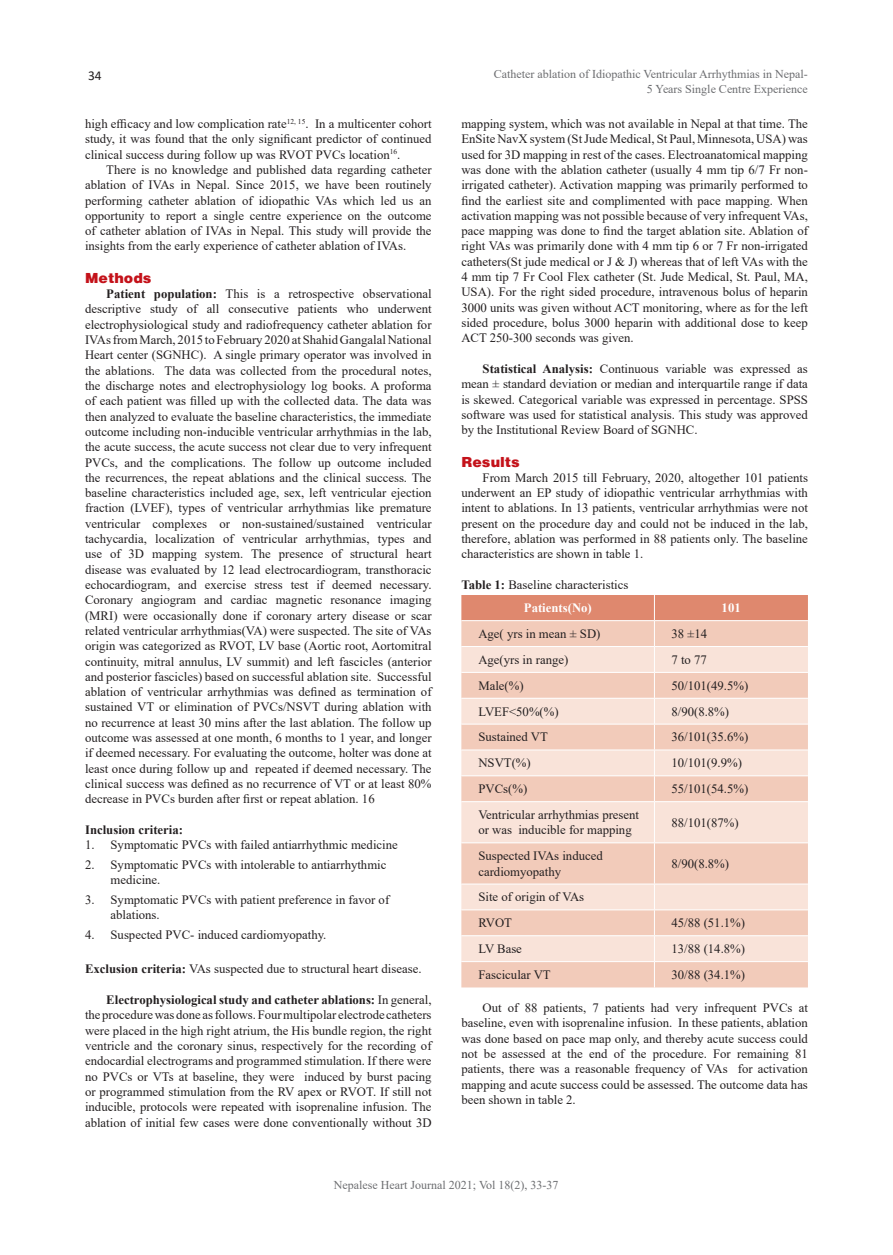
<style>
.page{position:relative;width:893px;height:1255px;background:#fff}
.page>*{position:absolute;margin:0;border:0;box-sizing:border-box;transform-origin:0 0}
.Head{font:900 14.25px "Helvetica";color:#c4121a}
.t1{font:13.5px "Calibri";color:#231f20}
.Body{font:12.75px/15.3px "Times New Roman";color:#231f20;text-align:justify}
.body_-_no_tab{font:12.75px/15.3px "Times New Roman";color:#231f20}
.numbering_1{font:12.75px/15.3px "Times New Roman";color:#231f20}
.body_-_no_tab-2{font:700 12.75px "Times New Roman";color:#231f20}
.body_-_no_tab-3{font:700 12.75px "Times New Roman";color:#fff}
.t2{font:12px/14.4px "Times New Roman";color:#6c6d70;text-align:right}
.s1{font-weight:700}
</style>
<div class="page">
<div style="left:461px;top:962px;width:347px;height:25px;background:#f2cbba"></div>
<svg style="left:461px;top:802px;width:347px;height:159px;background:#f6d9cc"></svg>
<svg style="left:461px;top:595px;width:347px;height:206px;background:#f2cdbe"></svg>
<hr style="left:654px;top:802px;width:1px;height:40px;background:#fff">
<hr style="left:461px;top:842px;width:193px;height:1px;background:#fff">
<hr style="left:654px;top:842px;width:154px;height:1px;background:#fff">
<hr style="left:654px;top:843px;width:1px;height:40px;background:#fff">
<hr style="left:461px;top:883px;width:193px;height:1px;background:#fff">
<hr style="left:654px;top:883px;width:154px;height:1px;background:#fff">
<hr style="left:461px;top:909px;width:193px;height:1px;background:#fff">
<hr style="left:654px;top:909px;width:154px;height:1px;background:#fff">
<hr style="left:461px;top:935px;width:193px;height:1px;background:#fff">
<hr style="left:654px;top:935px;width:154px;height:1px;background:#fff">
<svg style="left:654px;top:884px;width:1px;height:103px"></svg>
<p class="t1" style="left:88px;top:66px;width:15px">34</p>
<p class="Body" style="left:85px;top:116px;width:348px">high efficacy and low complication rate<sup>12,</sup> <sup>15</sup>. In a multicenter cohort study, it was found that the only significant predictor of continued clinical success during follow up was RVOT PVCs location<sup>16</sup>.</p>
<p class="Body" style="left:85px;top:161px;width:348px;text-indent:21px">There is no knowledge and published data regarding catheter ablation of IVAs in Nepal. Since 2015, we have been routinely performing catheter ablation of idiopathic VAs which led us an opportunity to report a single centre experience on the outcome of catheter ablation of IVAs in Nepal. This study will provide the insights from the early experience of catheter ablation of IVAs.</p>
<p class="Head" style="left:85px;top:269px;width:68px">Methods</p>
<p class="Body" style="left:85px;top:286px;width:348px;text-indent:21px"><span class="s1">Patient population:</span> This is a retrospective observational descriptive study of all consecutive patients who underwent electrophysiological study and radiofrequency catheter ablation for IVAs from March, 2015 to February 2020 at Shahid Gangalal National Heart center (SGNHC). A single primary operator was involved in the ablations. The data was collected from the procedural notes, the discharge notes and electrophysiology log books. A proforma of each patient was filled up with the collected data. The data was then analyzed to evaluate the baseline characteristics, the immediate outcome including non-inducible ventricular arrhythmias in the lab, the acute success, the acute success not clear due to very infrequent PVCs, and the complications. The follow up outcome included the recurrences, the repeat ablations and the clinical success. The baseline characteristics included age, sex, left ventricular ejection fraction (LVEF), types of ventricular arrhythmias like premature ventricular complexes or non-sustained/sustained ventricular tachycardia, localization of ventricular arrhythmias, types and use of 3D mapping system. The presence of structural heart disease was evaluated by 12 lead electrocardiogram, transthoracic echocardiogram, and exercise stress test if deemed necessary.<br>Coronary angiogram and cardiac magnetic resonance imaging (MRI) were occasionally done if coronary artery disease or scar related ventricular arrhythmias(VA) were suspected. The site of VAs origin was categorized as RVOT, LV base (Aortic root, Aortomitral continuity, mitral annulus, LV summit) and left fascicles (anterior and posterior fascicles) based on successful ablation site. Successful ablation of ventricular arrhythmias was defined as termination of sustained VT or elimination of PVCs/NSVT during ablation with no recurrence at least 30 mins after the last ablation. The follow up outcome was assessed at one month, 6 months to 1 year, and longer if deemed necessary. For evaluating the outcome, holter was done at least once during follow up and repeated if deemed necessary. The clinical success was defined as no recurrence of VT or at least 80% decrease in PVCs burden after first or repeat ablation. 16</p>
<p class="body_-_no_tab-2" style="left:85px;top:820px;width:100px">Inclusion criteria:</p>
<p class="numbering_1" style="left:85px;top:836px;width:314px">1. Symptomatic PVCs with failed antiarrhythmic medicine</p>
<p class="numbering_1" style="left:111px;top:856px;width:277px;text-indent:-26px">2. Symptomatic PVCs with intolerable to antiarrhythmic medicine.</p>
<p class="numbering_1" style="left:111px;top:891px;width:280px;text-indent:-26px">3. Symptomatic PVCs with patient preference in favor of ablations.</p>
<p class="numbering_1" style="left:85px;top:926px;width:243px">4. Suspected PVC- induced cardiomyopathy.</p>
<p class="body_-_no_tab" style="left:85px;top:961px;width:338px"><span class="s1">Exclusion criteria:</span> VAs suspected due to structural heart disease.</p>
<p class="Body" style="left:85px;top:991px;width:348px;text-indent:21px"><span class="s1">Electrophysiological study and catheter ablations:</span> In general, the procedure was done as follows. Four multipolar electrode catheters were placed in the high right atrium, the His bundle region, the right ventricle and the coronary sinus, respectively for the recording of endocardial electrograms and programmed stimulation. If there were no PVCs or VTs at baseline, they were induced by burst pacing or programmed stimulation from the RV apex or RVOT. If still not inducible, protocols were repeated with isoprenaline infusion. The ablation of initial few cases were done conventionally without 3D</p>
<p class="t2" style="left:494px;top:67px;width:316px">Catheter ablation of Idiopathic Ventricular Arrhythmias in Nepal-<br>5 Years Single Centre Experience</p>
<p class="Body" style="left:461px;top:116px;width:348px">mapping system, which was not available in Nepal at that time. The EnSite NavX system (St Jude Medical, St Paul, Minnesota, USA) was used for 3D mapping in rest of the cases. Electroanatomical mapping was done with the ablation catheter (usually 4 mm tip 6/7 Fr non&shy;irrigated catheter). Activation mapping was primarily performed to find the earliest site and complimented with pace mapping. When activation mapping was not possible because of very infrequent VAs, pace mapping was done to find the target ablation site. Ablation of right VAs was primarily done with 4 mm tip 6 or 7 Fr non-irrigated catheters(St jude medical or J &amp; J) whereas that of left VAs with the 4 mm tip 7 Fr Cool Flex catheter (St. Jude Medical, St. Paul, MA, USA). For the right sided procedure, intravenous bolus of heparin 3000 units was given without ACT monitoring, where as for the left sided procedure, bolus 3000 heparin with additional dose to keep ACT 250-300 seconds was given.</p>
<p class="Body" style="left:461px;top:360px;width:348px;text-indent:21px"><span class="s1">Statistical Analysis:</span> Continuous variable was expressed as mean ± standard deviation or median and interquartile range if data is skewed. Categorical variable was expressed in percentage. SPSS software was used for statistical analysis. This study was approved by the Institutional Review Board of SGNHC.</p>
<p class="Head" style="left:461px;top:453px;width:60px">Results</p>
<p class="Body" style="left:461px;top:469px;width:348px;text-indent:21px">From March 2015 till February, 2020, altogether 101 patients underwent an EP study of idiopathic ventricular arrhythmias with intent to ablations. In 13 patients, ventricular arrhythmias were not present on the procedure day and could not be induced in the lab, therefore, ablation was performed in 88 patients only. The baseline characteristics are shown in table 1.</p>
<p class="body_-_no_tab" style="left:461px;top:576px;width:169px"><span class="s1">Table 1:</span> Baseline characteristics</p>
<p class="body_-_no_tab-3" style="left:524px;top:598px;width:69px">Patients(No)</p>
<p class="body_-_no_tab-3" style="left:722px;top:598px;width:21px">101</p>
<p class="body_-_no_tab" style="left:478px;top:625px;width:124px">Age( yrs in mean ± SD)</p>
<p class="body_-_no_tab" style="left:671px;top:625px;width:37px">38 ±14</p>
<p class="body_-_no_tab" style="left:478px;top:651px;width:91px">Age(yrs in range)</p>
<p class="body_-_no_tab" style="left:671px;top:651px;width:37px">7 to 77</p>
<p class="body_-_no_tab" style="left:478px;top:677px;width:47px">Male(%)</p>
<p class="body_-_no_tab" style="left:671px;top:677px;width:78px">50/101(49.5%)</p>
<p class="body_-_no_tab" style="left:478px;top:703px;width:82px">LVEF&lt;50%(%)</p>
<p class="body_-_no_tab" style="left:671px;top:703px;width:59px">8/90(8.8%)</p>
<p class="body_-_no_tab" style="left:478px;top:729px;width:71px">Sustained VT</p>
<p class="body_-_no_tab" style="left:671px;top:729px;width:78px">36/101(35.6%)</p>
<p class="body_-_no_tab" style="left:478px;top:755px;width:54px">NSVT(%)</p>
<p class="body_-_no_tab" style="left:671px;top:755px;width:72px">10/101(9.9%)</p>
<p class="body_-_no_tab" style="left:478px;top:780px;width:50px">PVCs(%)</p>
<p class="body_-_no_tab" style="left:671px;top:780px;width:78px">55/101(54.5%)</p>
<p class="body_-_no_tab" style="left:478px;top:806px;width:162px">Ventricular arrhythmias present or was inducible for mapping</p>
<p class="body_-_no_tab" style="left:671px;top:814px;width:69px">88/101(87%)</p>
<p class="body_-_no_tab" style="left:478px;top:847px;width:126px">Suspected IVAs induced cardiomyopathy</p>
<p class="body_-_no_tab" style="left:671px;top:855px;width:59px">8/90(8.8%)</p>
<p class="body_-_no_tab" style="left:478px;top:889px;width:107px">Site of origin of VAs</p>
<p class="body_-_no_tab" style="left:478px;top:914px;width:35px">RVOT</p>
<p class="body_-_no_tab" style="left:671px;top:914px;width:75px">45/88 (51.1%)</p>
<p class="body_-_no_tab" style="left:478px;top:940px;width:45px">LV Base</p>
<p class="body_-_no_tab" style="left:671px;top:940px;width:75px">13/88 (14.8%)</p>
<p class="body_-_no_tab" style="left:478px;top:966px;width:74px">Fascicular VT</p>
<p class="body_-_no_tab" style="left:671px;top:966px;width:75px">30/88 (34.1%)</p>
<p class="Body" style="left:461px;top:999px;width:348px;text-indent:21px">Out of 88 patients, 7 patients had very infrequent PVCs at baseline, even with isoprenaline infusion. In these patients, ablation was done based on pace map only, and thereby acute success could not be assessed at the end of the procedure. For remaining 81 patients, there was a reasonable frequency of VAs for activation mapping and acute success could be assessed. The outcome data has been shown in table 2.</p>
<p class="t2" style="left:334px;top:1177px;width:226px">Nepalese Heart Journal 2021; Vol 18(2), 33-37</p>
</div>
